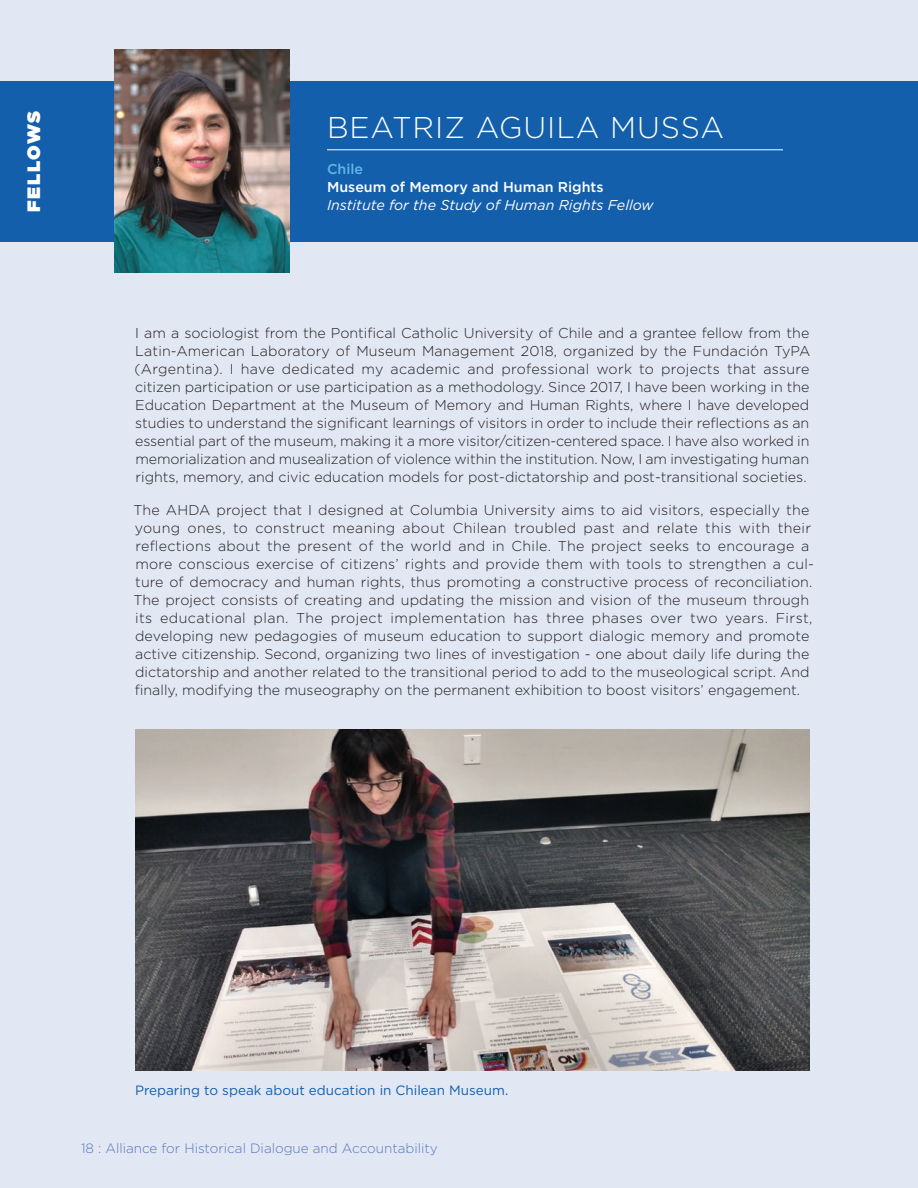
<style>
.page{position:relative;width:918px;height:1188px;background:#e2e7f4}
.page>*{position:absolute;margin:0;border:0;box-sizing:border-box;transform-origin:0 0}
.name{font:300 30px "Gotham";letter-spacing:.03em;color:#fff}
.t1{font:900 18px "Gotham";letter-spacing:.09em;color:#fff}
.t2{font:300 14.25px/18px "Gotham";letter-spacing:.005em;color:#231f20;text-align:justify}
.t3{font:italic 14.25px "Gotham";color:#fff}
.name-2{font:500 14.25px/18px "Gotham";color:#fff}
.t4{font:300 13.5px "Gotham";color:#5679bb}
.t5{font:13.5px "Gotham";color:#135fac}
.s1{color:#62b6e5}
</style>
<div class="page">
<div style="left:0;top:81px;width:918px;height:160px;background:#135fac"></div>
<img style="left:114px;top:50px;width:176px;height:222px">
<img style="left:135px;top:729px;width:674px;height:341px">
<hr style="left:327px;top:149px;width:456px;height:1px;background:#fff">
<p class="t1" style="left:21px;top:212px;width:103px;rotate:-90deg">FELLOWS</p>
<p class="name" style="left:327px;top:108px;width:399px">BEATRIZ AGUILA MUSSA</p>
<p class="name-2" style="left:327px;top:159px;width:278px"><span class="s1">Chile<br></span>Museum of Memory and Human Rights</p>
<p class="t3" style="left:327px;top:195px;width:328px">Institute for the Study of Human Rights Fellow</p>
<p class="t2" style="left:135px;top:323px;width:678px">I am a sociologist from the Pontifical Catholic University of Chile and a grantee fellow from the Latin-American Laboratory of Museum Management 2018, organized by the Fundación TyPA (Argentina). I have dedicated my academic and professional work to projects that assure citizen participation or use participation as a methodology. Since 2017, I have been working in the Education Department at the Museum of Memory and Human Rights, where I have developed studies to understand the significant learnings of visitors in order to include their reflections as an essential part of the museum, making it a more visitor/citizen-centered space. I have also worked in memorialization and musealization of violence within the institution. Now, I am investigating human rights, memory, and civic education models for post-dictatorship and post-transitional societies.</p>
<p class="t2" style="left:133px;top:500px;width:682px;text-align:left">The AHDA project that I designed at Columbia University aims to aid visitors, especially the young ones, to construct meaning about Chilean troubled past and relate this with their reflections about the present of the world and in Chile. The project seeks to encourage a more conscious exercise of citizens’ rights and provide them with tools to strengthen a cul&shy;ture of democracy and human rights, thus promoting a constructive process of reconciliation.<br>The project consists of creating and updating the mission and vision of the museum through its educational plan. The project implementation has three phases over two years. First, developing new pedagogies of museum education to support dialogic memory and promote active citizenship. Second, organizing two lines of investigation - one about daily life during the dictatorship and another related to the transitional period to add to the museological script. And finally, modifying the museography on the permanent exhibition to boost visitors’ engagement.</p>
<p class="t5" style="left:135px;top:1082px;width:375px">Preparing to speak about education in Chilean Museum.</p>
<p class="t4" style="left:81px;top:1140px;width:358px">18 : Alliance for Historical Dialogue and Accountability</p>
</div>
